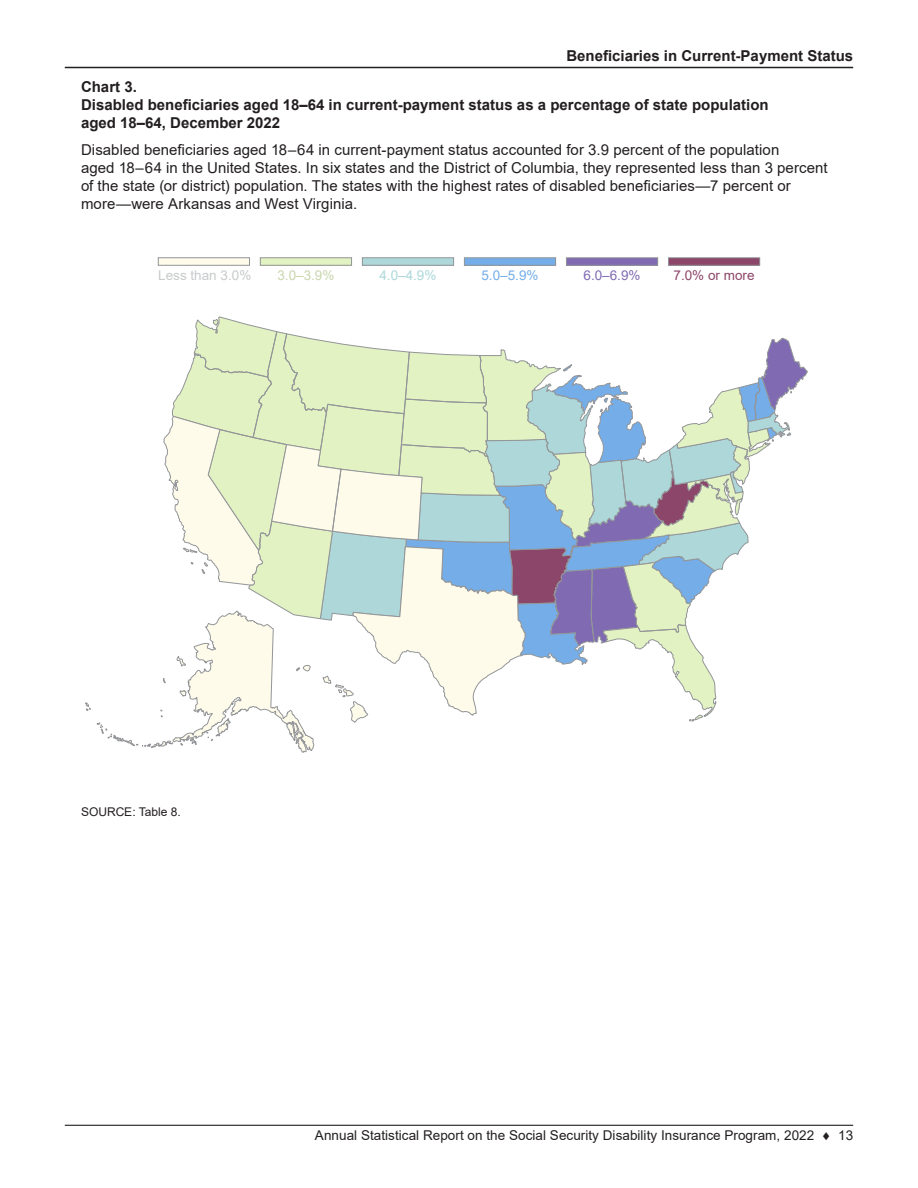
<style>
.page{position:relative;width:918px;height:1188px;background:#fff}
.page>*{position:absolute;margin:0;border:0;box-sizing:border-box;transform-origin:0 0}
.ParaFirst{font:15px/18px "Arial";letter-spacing:.005em;color:#231f20}
.Chart_Title{font:700 15px/18px "Arial";color:#231f20}
.t1{font:13.5px "Arial";letter-spacing:.005em;color:#231f20}
.t2{font:13.5px "Arial";color:#c8cacb}
.t3{font:13.5px "Arial";color:#8c4669}
.t4{font:13.5px "Arial";color:#c8d6ae}
.t5{font:13.5px "Arial";color:#add7d9}
.t6{font:13.5px "Arial";color:#74ade7}
.t7{font:13.5px "Arial";color:#806bb3}
.Source_Note{font:12px "Arial";color:#231f20}
</style>
<div class="page">
<hr style="left:65px;top:67px;width:788px;height:1px;background:#231f20">
<hr style="left:65px;top:1125px;width:788px;height:1px;background:#231f20">
<svg style="left:85px;top:316px;width:723px;height:437px"></svg>
<div style="left:158px;top:258px;width:92px;height:7px;background:#fefbea"></div>
<div style="left:158px;top:257px;width:92px;height:9px;border:1px solid #939598"></div>
<div style="left:260px;top:258px;width:92px;height:7px;background:#e2f2c2"></div>
<div style="left:260px;top:257px;width:92px;height:9px;border:1px solid #939598"></div>
<div style="left:362px;top:258px;width:92px;height:7px;background:#add7d9"></div>
<div style="left:362px;top:257px;width:92px;height:9px;border:1px solid #939598"></div>
<div style="left:464px;top:258px;width:92px;height:7px;background:#74ade7"></div>
<div style="left:464px;top:257px;width:92px;height:9px;border:1px solid #939598"></div>
<div style="left:566px;top:258px;width:92px;height:7px;background:#806bb3"></div>
<div style="left:566px;top:257px;width:92px;height:9px;border:1px solid #939598"></div>
<div style="left:668px;top:258px;width:92px;height:7px;background:#8c4669"></div>
<div style="left:668px;top:257px;width:92px;height:9px;border:1px solid #939598"></div>
<p class="Chart_Title" style="left:566px;top:47px;width:288px">Beneficiaries in Current-Payment Status</p>
<p class="Chart_Title" style="left:81px;top:78px;width:57px">Chart 3.</p>
<p class="Chart_Title" style="left:81px;top:96px;width:689px">Disabled beneficiaries aged 18–64 in current-payment status as a percentage of state population aged 18–64, December 2022</p>
<p class="ParaFirst" style="left:81px;top:141px;width:748px">Disabled beneficiaries aged 18–64 in current-payment status accounted for 3.9 percent of the population<br>aged 18–64 in the United States. In six states and the District of Columbia, they represented less than 3 percent of the state (or district) population. The states with the highest rates of disabled beneficiaries—7 percent or more—were Arkansas and West Virginia.</p>
<p class="t2" style="left:158px;top:266px;width:95px">Less than 3.0%</p>
<p class="t4" style="left:277px;top:266px;width:59px">3.0–3.9%</p>
<p class="t5" style="left:379px;top:266px;width:59px">4.0–4.9%</p>
<p class="t6" style="left:481px;top:266px;width:59px">5.0–5.9%</p>
<p class="t7" style="left:584px;top:266px;width:59px">6.0–6.9%</p>
<p class="t3" style="left:674px;top:266px;width:83px">7.0% or more</p>
<p class="Source_Note" style="left:81px;top:804px;width:101px">SOURCE: Table 8.</p>
<p class="t1" style="left:315px;top:1126px;width:540px">Annual Statistical Report on the Social Security Disability Insurance Program, 2022 ♦ 13</p>
</div>
